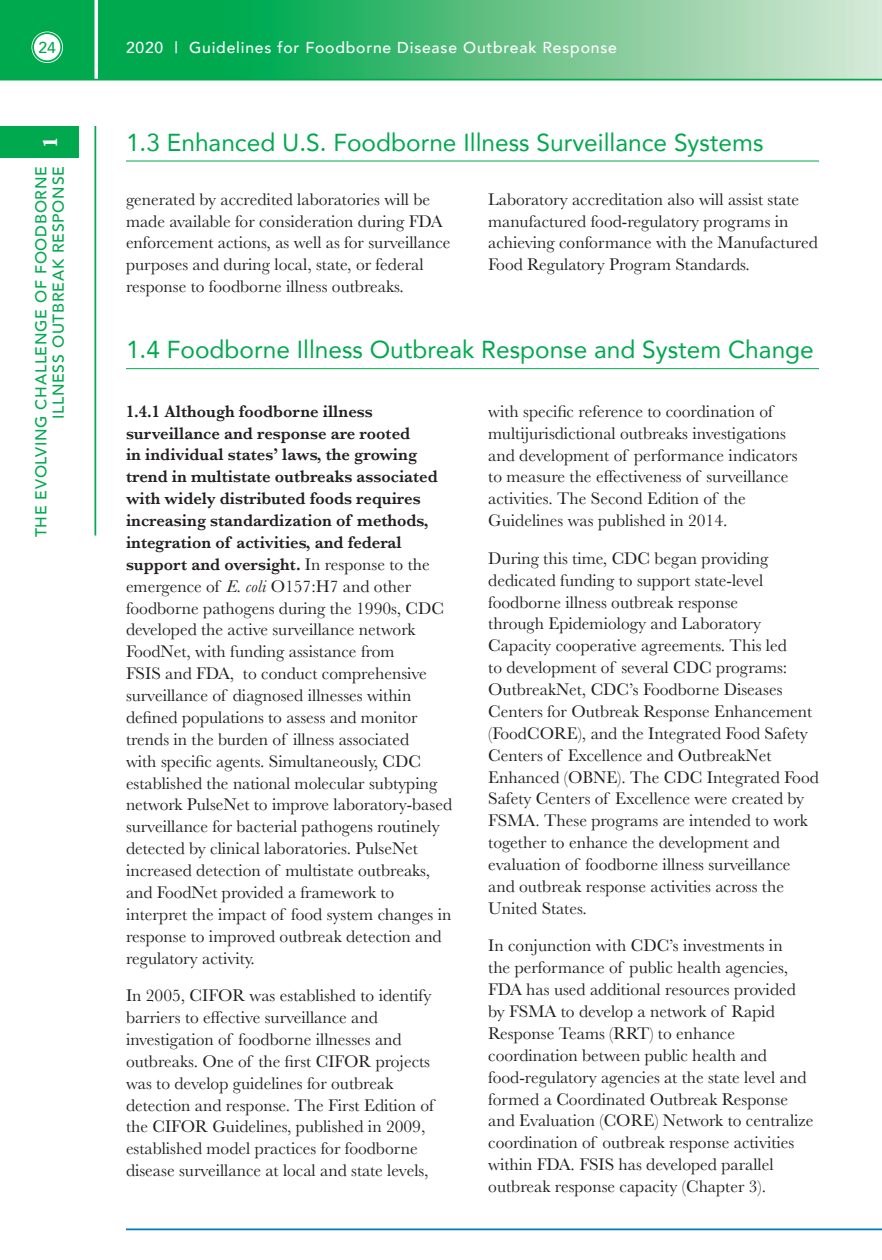
<style>
.page{position:relative;width:882px;height:1260px;background:#fff}
.page>*{position:absolute;margin:0;border:0;box-sizing:border-box;transform-origin:0 0}
.Top_Level_Header_Gre{font:24.5px "Avenir";color:#00a94e}
.t1{font:700 21px "Baskerville";color:#fff}
.Body_Copy{font:17.5px/21.9px "Baskerville";color:#231f20}
.t2{font:500 15.75px/17.5px "Avenir";letter-spacing:.05em;color:#00a94e;text-align:right}
.t3{font:500 15.75px "Avenir";letter-spacing:.05em;color:#fff}
.s1{font-weight:600}
.s2{font-style:italic}
</style>
<div class="page">
<svg style="left:0;top:0;width:882px;height:79px;background:#53bf80"></svg>
<svg style="left:94px;top:0;width:4px;height:81px"></svg>
<hr style="left:0;top:79px;width:882px;height:1px;background:#00a94e">
<div style="left:32px;top:32px;width:31px;height:31px;border:5px solid #fff;border-radius:50%"></div>
<div style="left:33px;top:33px;width:28px;height:28px;background:#fff;border-radius:50%"></div>
<div style="left:32px;top:32px;width:30px;height:30px;border:2px solid #00a94e;border-radius:50%"></div>
<div style="left:0;top:126px;width:79px;height:32px;background:#00a94e"></div>
<hr style="left:94px;top:126px;width:2px;height:410px;background:#00a94e">
<hr style="left:126px;top:1228px;width:756px;height:2px;background:#0079c2">
<hr style="left:126px;top:161px;width:693px;height:1px;background:#00a94e">
<hr style="left:126px;top:368px;width:693px;height:1px;background:#00a94e">
<p class="t2" style="left:38px;top:38px;width:19px">24</p>
<p class="t1" style="left:36px;top:148px;width:13px;rotate:-90deg">1</p>
<p class="t2" style="left:31px;top:537px;width:373px;rotate:-90deg">THE EVOLVING CHALLENGE OF FOODBORNE<br>ILLNESS OUTBREAK RESPONSE</p>
<p class="t3" style="left:126px;top:34px;width:492px">2020 | Guidelines for Foodborne Disease Outbreak Response</p>
<p class="Top_Level_Header_Gre" style="left:126px;top:122px;width:639px">1.3 Enhanced U.S. Foodborne Illness Surveillance Systems</p>
<p class="Body_Copy" style="left:126px;top:188px;width:326px">generated by accredited laboratories will be made available for consideration during FDA enforcement actions, as well as for surveillance purposes and during local, state, or federal response to foodborne illness outbreaks.</p>
<p class="Body_Copy" style="left:488px;top:188px;width:331px">Laboratory accreditation also will assist state manufactured food-regulatory programs in achieving conformance with the Manufactured Food Regulatory Program Standards.</p>
<p class="Top_Level_Header_Gre" style="left:126px;top:330px;width:689px">1.4 Foodborne Illness Outbreak Response and System Change</p>
<p class="Body_Copy" style="left:126px;top:400px;width:328px"><span class="s1">1.4.1 Although foodborne illness surveillance and response are rooted<br>in individual states’ laws, the growing trend in multistate outbreaks associated with widely distributed foods requires increasing standardization of methods, integration of activities, and federal support and oversight.</span> In response to the emergence of <span class="s2">E. coli</span> O157:H7 and other foodborne pathogens during the 1990s, CDC developed the active surveillance network FoodNet, with funding assistance from<br>FSIS and FDA, to conduct comprehensive surveillance of diagnosed illnesses within defined populations to assess and monitor trends in the burden of illness associated<br>with specific agents. Simultaneously, CDC established the national molecular subtyping network PulseNet to improve laboratory-based surveillance for bacterial pathogens routinely detected by clinical laboratories. PulseNet increased detection of multistate outbreaks, and FoodNet provided a framework to interpret the impact of food system changes in response to improved outbreak detection and regulatory activity.</p>
<p class="Body_Copy" style="left:126px;top:985px;width:309px">In 2005, CIFOR was established to identify barriers to effective surveillance and investigation of foodborne illnesses and outbreaks. One of the first CIFOR projects was to develop guidelines for outbreak detection and response. The First Edition of the CIFOR Guidelines, published in 2009, established model practices for foodborne disease surveillance at local and state levels,</p>
<p class="Body_Copy" style="left:488px;top:400px;width:311px">with specific reference to coordination of multijurisdictional outbreaks investigations and development of performance indicators to measure the effectiveness of surveillance activities. The Second Edition of the Guidelines was published in 2014.</p>
<p class="Body_Copy" style="left:488px;top:547px;width:332px">During this time, CDC began providing dedicated funding to support state-level foodborne illness outbreak response<br>through Epidemiology and Laboratory Capacity cooperative agreements. This led<br>to development of several CDC programs:<br>OutbreakNet, CDC’s Foodborne Diseases Centers for Outbreak Response Enhancement (FoodCORE), and the Integrated Food Safety Centers of Excellence and OutbreakNet Enhanced (OBNE). The CDC Integrated Food Safety Centers of Excellence were created by FSMA. These programs are intended to work together to enhance the development and evaluation of foodborne illness surveillance and outbreak response activities across the United States.</p>
<p class="Body_Copy" style="left:488px;top:935px;width:327px">In conjunction with CDC’s investments in<br>the performance of public health agencies, FDA has used additional resources provided by FSMA to develop a network of Rapid Response Teams (RRT) to enhance coordination between public health and food-regulatory agencies at the state level and formed a Coordinated Outbreak Response and Evaluation (CORE) Network to centralize coordination of outbreak response activities within FDA. FSIS has developed parallel outbreak response capacity (Chapter 3).</p>
</div>
